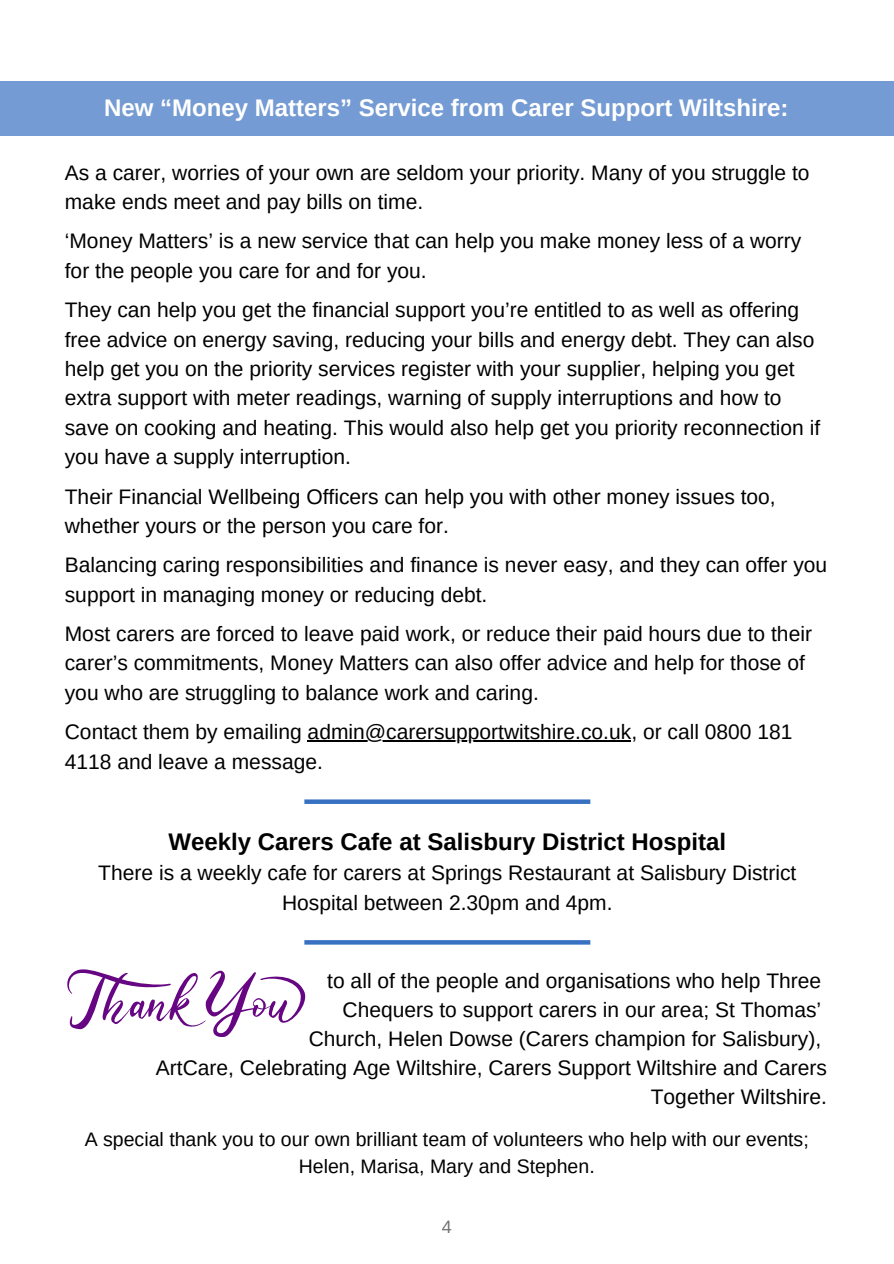
<style>
.page{position:relative;width:894px;height:1264px;background:#fff}
.page>*{position:absolute;margin:0;border:0;box-sizing:border-box;transform-origin:0 0}
.t1{font:700 24px "Arimo";color:#fff}
.t2{font:700 24px "Arimo";color:#000}
.t3{font:21px/29.4px "Arimo";color:#000}
.t4{font:19.5px/27.2px "Arimo";color:#000;text-align:center}
.t5{font:18px "Arimo";color:#737373}
</style>
<div class="page">
<hr style="left:307px;top:740px;width:324px;height:2px;background:#000">
<div style="left:304px;top:799px;width:286px;height:5px;background:#3871c1"></div>
<svg style="left:304px;top:940px;width:286px;height:4px"></svg>
<div style="left:0;top:81px;width:893px;height:55px;background:#749bd3"></div>
<svg style="left:67px;top:969px;width:239px;height:68px"></svg>
<p class="t1" style="left:104px;top:94px;width:685px">New “Money Matters” Service from Carer Support Wiltshire:</p>
<h1 class="t3" style="left:65px;top:158px;width:746px">As a carer, worries of your own are seldom your priority. Many of you struggle to make ends meet and pay bills on time.</h1>
<p class="t3" style="left:65px;top:226px;width:738px">‘Money Matters’ is a new service that can help you make money less of a worry for the people you care for and for you.</p>
<p class="t3" style="left:65px;top:295px;width:756px">They can help you get the financial support you’re entitled to as well as offering free advice on energy saving, reducing your bills and energy debt. They can also help get you on the priority services register with your supplier, helping you get extra support with meter readings, warning of supply interruptions and how to save on cooking and heating. This would also help get you priority reconnection if you have a supply interruption.</p>
<p class="t3" style="left:65px;top:481px;width:712px">Their Financial Wellbeing Officers can help you with other money issues too, whether yours or the person you care for.</p>
<p class="t3" style="left:65px;top:550px;width:763px">Balancing caring responsibilities and finance is never easy, and they can offer you support in managing money or reducing debt.</p>
<p class="t3" style="left:65px;top:619px;width:748px">Most carers are forced to leave paid work, or reduce their paid hours due to their carer’s commitments, Money Matters can also offer advice and help for those of you who are struggling to balance work and caring.</p>
<p class="t3" style="left:65px;top:717px;width:729px">Contact them by emailing admin@carersupportwitshire.co.uk, or call 0800 181</p>
<p class="t3" style="left:65px;top:746px;width:259px">4118 and leave a message.</p>
<p class="t2" style="left:168px;top:828px;width:559px">Weekly Carers Cafe at Salisbury District Hospital</p>
<p class="t3" style="left:98px;top:858px;width:699px;text-align:center">There is a weekly cafe for carers at Springs Restaurant at Salisbury District<br>Hospital between 2.30pm and 4pm.</p>
<p class="t3" style="left:327px;top:966px;width:495px">to all of the people and organisations who help Three</p>
<p class="t3" style="left:342px;top:995px;width:480px">Chequers to support carers in our area; St Thomas’</p>
<p class="t3" style="left:309px;top:1024px;width:514px">Church, Helen Dowse (Carers champion for Salisbury),</p>
<p class="t3" style="left:156px;top:1053px;width:672px;line-height:29px;text-align:right">ArtCare, Celebrating Age Wiltshire, Carers Support Wiltshire and Carers<br>Together Wiltshire.</p>
<p class="t4" style="left:85px;top:1125px;width:725px">A special thank you to our own brilliant team of volunteers who help with our events;<br>Helen, Marisa, Mary and Stephen.</p>
<p class="t5" style="left:441px;top:1216px;width:12px">4</p>
</div>
